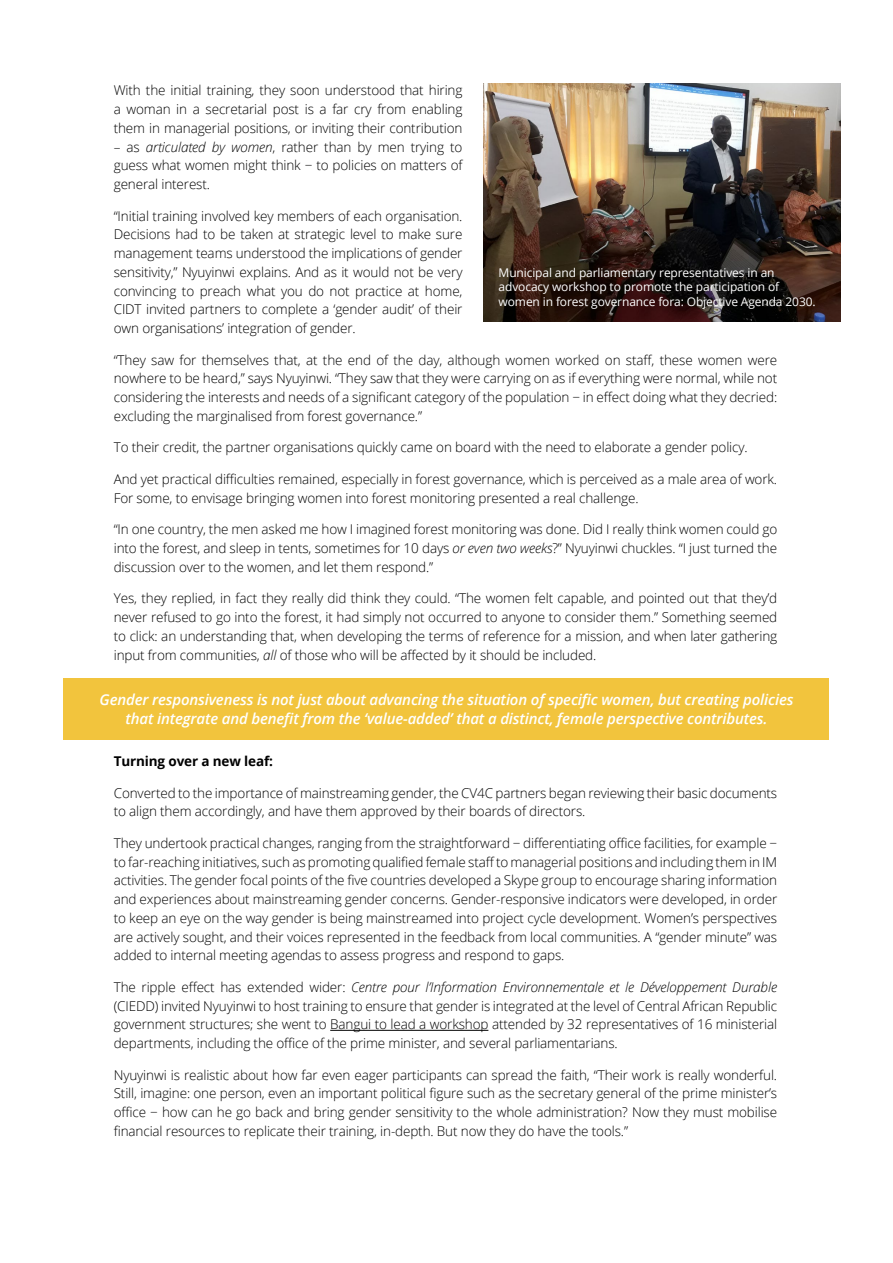
<style>
.page{position:relative;width:893px;height:1263px;background:#fff}
.page>*{position:absolute;margin:0;border:0;box-sizing:border-box;transform-origin:0 0}
.t1{font:italic 600 15px/18.8px "Open Sans";letter-spacing:-.01em;color:#fff;text-align:center}
.t2{font:300 13.5px/18.8px "Open Sans";letter-spacing:-.01em;color:#000;text-align:justify}
.t3{font:700 13.5px "Open Sans";letter-spacing:-.01em;color:#000}
.t4{font:12px/14.4px "Open Sans";letter-spacing:-.01em;color:#fff}
.s1{font-style:italic}
</style>
<div class="page">
<img style="left:484px;top:84px;width:357px;height:238px">
<hr style="left:330px;top:1030px;width:158px;height:1px;background:#000">
<div style="left:64px;top:678px;width:765px;height:62px;background:#f2c43d"></div>
<p class="t2" style="left:114px;top:81px;width:350px">With the initial training, they soon understood that hiring a woman in a secretarial post is a far cry from enabling them in managerial positions, or inviting their contribution</p>
<p class="t2" style="left:114px;top:137px;width:350px">– as <span class="s1">articulated by women</span>, rather than by men trying to guess what women might think − to policies on matters of general interest.</p>
<p class="t2" style="left:114px;top:206px;width:350px">“Initial training involved key members of each organisation.<br>Decisions had to be taken at strategic level to make sure management teams understood the implications of gender sensitivity,” Nyuyinwi explains. And as it would not be very convincing to preach what you do not practice at home, CIDT invited partners to complete a ‘gender audit’ of their own organisations’ integration of gender.</p>
<p class="t2" style="left:114px;top:350px;width:665px">“They saw for themselves that, at the end of the day, although women worked on staff, these women were nowhere to be heard,” says Nyuyinwi. “They saw that they were carrying on as if everything were normal, while not considering the interests and needs of a significant category of the population − in effect doing what they decried: excluding the marginalised from forest governance.”</p>
<p class="t2" style="left:114px;top:438px;width:635px">To their credit, the partner organisations quickly came on board with the need to elaborate a gender policy.</p>
<p class="t2" style="left:114px;top:469px;width:665px">And yet practical difficulties remained, especially in forest governance, which is perceived as a male area of work.<br>For some, to envisage bringing women into forest monitoring presented a real challenge.</p>
<p class="t2" style="left:114px;top:520px;width:665px">“In one country, the men asked me how I imagined forest monitoring was done. Did I really think women could go into the forest, and sleep in tents, sometimes for 10 days <span class="s1">or even two weeks</span>?” Nyuyinwi chuckles. “I just turned the discussion over to the women, and let them respond.”</p>
<p class="t2" style="left:114px;top:589px;width:665px">Yes, they replied, in fact they really did think they could. “The women felt capable, and pointed out that they’d never refused to go into the forest, it had simply not occurred to anyone to consider them.” Something seemed to click: an understanding that, when developing the terms of reference for a mission, and when later gathering input from communities, <span class="s1">all</span> of those who will be affected by it should be included.</p>
<p class="t4" style="left:499px;top:265px;width:319px">Municipal and parliamentary representatives in an advocacy workshop to promote the participation of women in forest governance fora: Objective Agenda 2030.</p>
<p class="t1" style="left:100px;top:690px;width:695px">Gender responsiveness is not just about advancing the situation of specific women, but creating policies that integrate and benefit from the ‘value-added’ that a distinct, female perspective contributes.</p>
<p class="t3" style="left:114px;top:752px;width:161px">Turning over a new leaf:</p>
<p class="t2" style="left:114px;top:783px;width:665px">Converted to the importance of mainstreaming gender, the CV4C partners began reviewing their basic documents to align them accordingly, and have them approved by their boards of directors.</p>
<p class="t2" style="left:114px;top:833px;width:665px">They undertook practical changes, ranging from the straightforward − differentiating office facilities, for example − to far-reaching initiatives, such as promoting qualified female staff to managerial positions and including them in IM activities. The gender focal points of the five countries developed a Skype group to encourage sharing information and experiences about mainstreaming gender concerns. Gender-responsive indicators were developed, in order to keep an eye on the way gender is being mainstreamed into project cycle development. Women’s perspectives are actively sought, and their voices represented in the feedback from local communities. A “gender minute” was added to internal meeting agendas to assess progress and respond to gaps.</p>
<p class="t2" style="left:114px;top:977px;width:665px">The ripple effect has extended wider: <span class="s1">Centre pour l’Information Environnementale et le Développement Durable </span>(CIEDD) invited Nyuyinwi to host training to ensure that gender is integrated at the level of Central African Republic government structures; she went to Bangui to lead a workshop attended by 32 representatives of 16 ministerial departments, including the office of the prime minister, and several parliamentarians.</p>
<p class="t2" style="left:114px;top:1065px;width:665px">Nyuyinwi is realistic about how far even eager participants can spread the faith, “Their work is really wonderful.<br>Still, imagine: one person, even an important political figure such as the secretary general of the prime minister’s office − how can he go back and bring gender sensitivity to the whole administration? Now they must mobilise financial resources to replicate their training, in-depth. But now they do have the tools.”</p>
</div>
